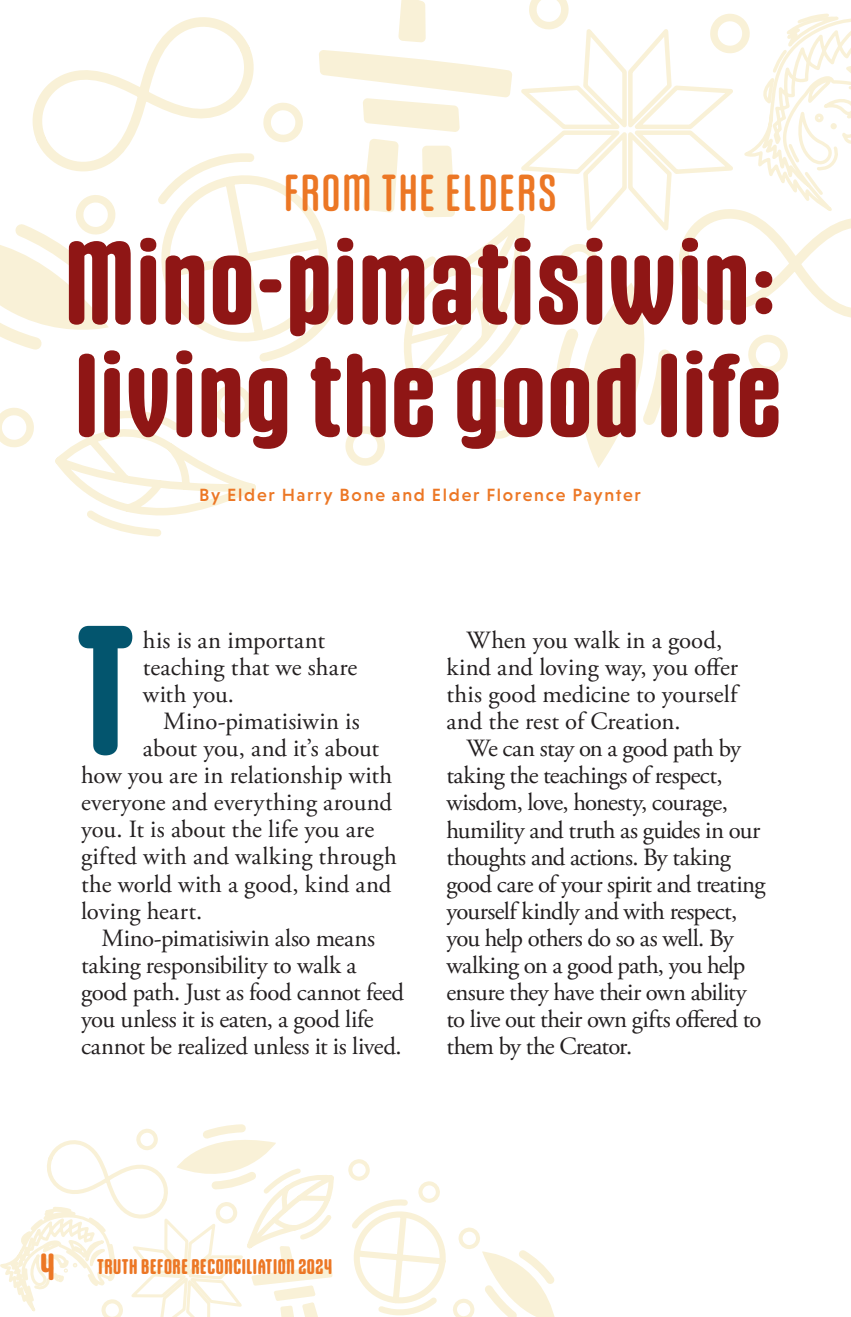
<style>
.page{position:relative;width:851px;height:1317px;background:#fff}
.page>*{position:absolute;margin:0;border:0;box-sizing:border-box;transform-origin:0 0}
.t1{font:700 175.28px "Gothiks Round";color:#03556e}
.t2{font:700 112.5px/112.5px "Gothiks Round";letter-spacing:.025em;color:#8f1615}
.t3{font:49.5px "Gothiks Round";letter-spacing:.03em;color:#ec7725}
.t4{font:24.75px/27px "Adobe Garamond Pro";letter-spacing:-.01em;color:#231f20}
.t5{font:24.75px/27px "Adobe Garamond Pro";letter-spacing:.01em;color:#231f20}
.t6{font:700 20.25px "Gothiks Round";letter-spacing:.03em;color:#ec7725}
.t7{font:500 18px "Niveau Grotesk";letter-spacing:.095em;color:#ec7725}
.s1{font-size:36px}
</style>
<div class="page">
<svg style="left:482px;top:1250px;width:73px;height:66px"></svg>
<svg style="left:348px;top:1159px;width:132px;height:157px"></svg>
<svg style="left:249px;top:1140px;width:85px;height:176px"></svg>
<svg style="left:0;top:1124px;width:249px;height:192px"></svg>
<svg style="left:0;top:0;width:851px;height:537px"></svg>
<svg style="left:512px;top:0;width:339px;height:239px"></svg>
<svg style="left:741px;top:0;width:110px;height:222px"></svg>
<h3 class="t3" style="left:284px;top:164px;width:274px">FROM THE ELDERS</h3>
<h2 class="t2" style="left:65px;top:224px;width:717px">Mino-pimatisiwin: living the good life</h2>
<p class="t7" style="left:199px;top:484px;width:443px">By Elder Harry Bone and Elder Florence Paynter</p>
<h1 class="t1" style="left:76px;top:583px;width:60px">T</h1>
<p class="t5" style="left:143px;top:628px;width:216px">his is an important teaching that we share with you.</p>
<p class="t5" style="left:163px;top:709px;width:198px">Mino-pimatisiwin is</p>
<p class="t4" style="left:143px;top:736px;width:238px">about you, and it’s about</p>
<p class="t4" style="left:81px;top:763px;width:313px">how you are in relationship with</p>
<p class="t4" style="left:81px;top:790px;width:312px">everyone and everything around</p>
<p class="t4" style="left:81px;top:817px;width:295px">you. It is about the life you are</p>
<p class="t5" style="left:81px;top:844px;width:317px">gifted with and walking through</p>
<p class="t4" style="left:81px;top:871px;width:312px">the world with a good, kind and</p>
<p class="t5" style="left:81px;top:898px;width:123px">loving heart.</p>
<p class="t4" style="left:101px;top:925px;width:275px">Mino-pimatisiwin also means</p>
<p class="t4" style="left:81px;top:952px;width:277px">taking responsibility to walk a</p>
<p class="t4" style="left:81px;top:979px;width:324px">good path. Just as food cannot feed</p>
<p class="t4" style="left:81px;top:1006px;width:294px">you unless it is eaten, a good life</p>
<p class="t4" style="left:81px;top:1033px;width:322px">cannot be realized unless it is lived.</p>
<p class="t4" style="left:446px;top:628px;width:293px;text-indent:20px">When you walk in a good, kind and loving way, you offer this good medicine to yourself and the rest of Creation.</p>
<p class="t4" style="left:446px;top:736px;width:321px;text-indent:20px">We can stay on a good path by taking the teachings of respect, wisdom, love, honesty, courage, humility and truth as guides in our thoughts and actions. By taking good care of your spirit and treating yourself kindly and with respect, you help others do so as well. By walking on a good path, you help ensure they have their own ability to live out their own gifts offered to them by the Creator.</p>
<p class="t6" style="left:41px;top:1254px;width:293px"><span class="s1">4</span> TRUTH BEFORE RECONCILIATION 2024</p>
</div>
